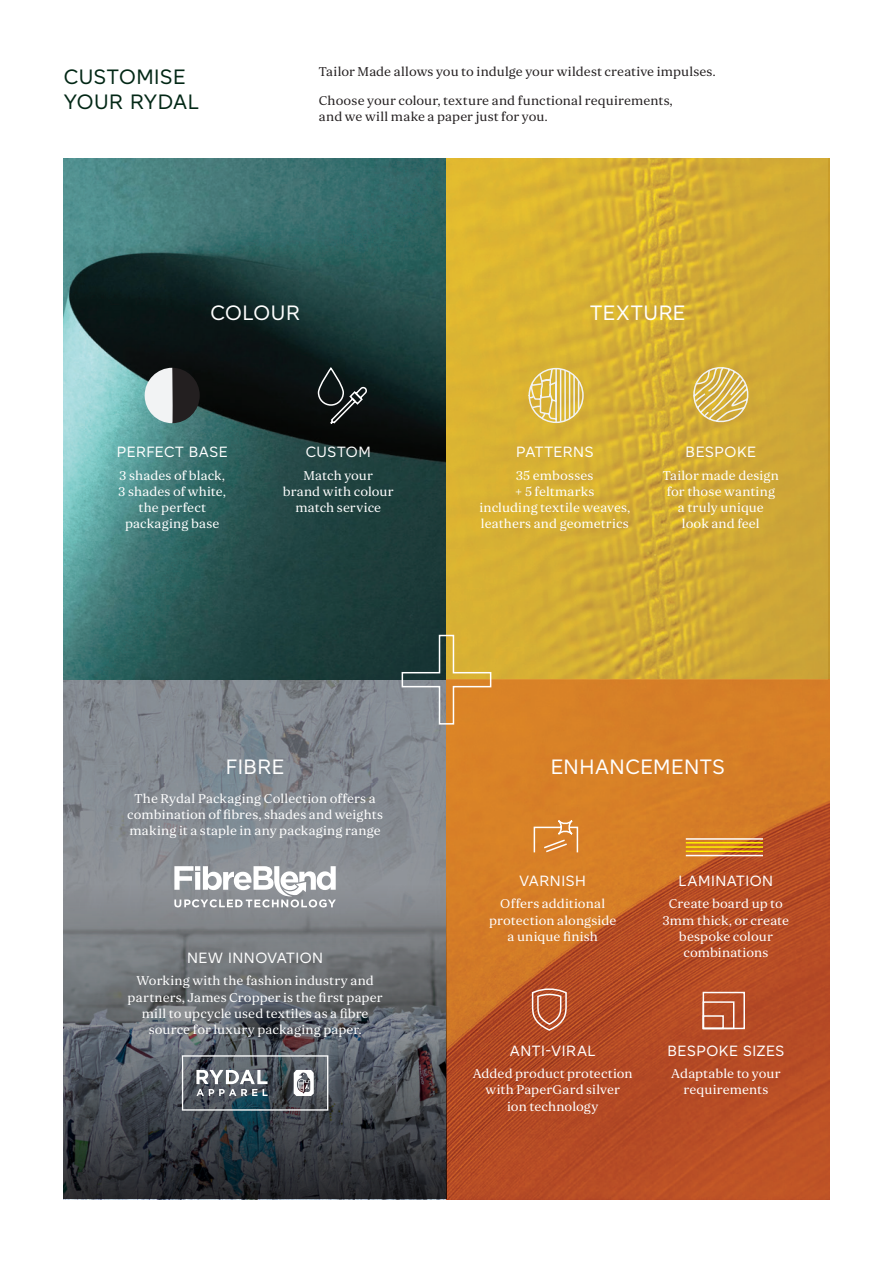
<style>
.page{position:relative;width:893px;height:1263px;background:#fff}
.page>*{position:absolute;margin:0;border:0;box-sizing:border-box;transform-origin:0 0}
.t1{font:21px "Altform";letter-spacing:.025em;color:#fff}
.t2{font:21px/25.2px "Altform";letter-spacing:.03em;color:#022715}
.t3{font:15px "Altform";letter-spacing:.035em;color:#fff}
.t4{font:13.5px/16.2px "Orbikular";letter-spacing:.01em;color:#fff;text-align:center}
.t5{font:13.5px/29px "Orbikular";letter-spacing:.01em;color:#231f20}
</style>
<div class="page">
<img style="left:64px;top:158px;width:765px;height:1041px">
<svg style="left:64px;top:885px;width:383px;height:314px;background:#575b60"></svg>
<svg style="left:174px;top:866px;width:162px;height:41px"></svg>
<svg style="left:446px;top:158px;width:382px;height:522px;background:#d4ad34"></svg>
<svg style="left:401px;top:634px;width:91px;height:91px;background:#9b8553"></svg>
<svg style="left:533px;top:818px;width:46px;height:36px;background:#dd934a"></svg>
<hr style="left:686px;top:838px;width:77px;height:2px;background:#fff">
<hr style="left:686px;top:842px;width:77px;height:1px;background:#fff101">
<hr style="left:686px;top:846px;width:77px;height:2px;background:#fff101">
<hr style="left:686px;top:850px;width:77px;height:2px;background:#fff101">
<hr style="left:686px;top:855px;width:77px;height:1px;background:#fff">
<svg style="left:531px;top:986px;width:37px;height:46px;background:#c06b4c"></svg>
<div style="left:703px;top:1001px;width:31px;height:28px;border:2px solid #fff"></div>
<div style="left:703px;top:992px;width:42px;height:37px;border:2px solid #fff"></div>
<div style="left:703px;top:1015px;width:21px;height:14px;border:2px solid #fff"></div>
<svg style="left:689px;top:363px;width:63px;height:61px;background:#d8b95e"></svg>
<svg style="left:182px;top:1055px;width:146px;height:55px;background:#676f76"></svg>
<svg style="left:317px;top:368px;width:52px;height:57px;background:#242c2c"></svg>
<svg style="left:145px;top:368px;width:55px;height:55px"></svg>
<svg style="left:528px;top:367px;width:56px;height:57px;background:#dfc46a"></svg>
<h1 class="t2" style="left:64px;top:64px;width:137px">CUSTOMISE<br>YOUR RYDAL</h1>
<p class="t5" style="left:319px;top:57px;width:398px">Tailor Made allows you to indulge your wildest creative impulses.<br>Choose your colour, texture and functional requirements,</p>
<p class="t5" style="left:319px;top:102px;width:230px">and we will make a paper just for you.</p>
<h1 class="t1" style="left:210px;top:301px;width:91px">COLOUR</h1>
<h1 class="t1" style="left:590px;top:301px;width:97px">TEXTURE</h1>
<p class="t3" style="left:117px;top:443px;width:112px">PERFECT BASE</p>
<p class="t4" style="left:119px;top:466px;width:109px">3 shades of black,<br>3 shades of white, the perfect packaging base</p>
<p class="t3" style="left:306px;top:443px;width:66px">CUSTOM</p>
<p class="t4" style="left:283px;top:466px;width:112px">Match your<br>brand with colour match service</p>
<p class="t3" style="left:516px;top:443px;width:79px">PATTERNS</p>
<p class="t4" style="left:479px;top:466px;width:152px">35 embosses<br>+ 5 feltmarks<br>including textile weaves, leathers and geometrics</p>
<p class="t3" style="left:686px;top:443px;width:72px">BESPOKE</p>
<p class="t4" style="left:663px;top:466px;width:118px">Tailor made design for those wanting a truly unique look and feel</p>
<h1 class="t1" style="left:226px;top:755px;width:60px">FIBRE</h1>
<p class="t4" style="left:127px;top:789px;width:257px">The Rydal Packaging Collection offers a combination of fibres, shades and weights making it a staple in any packaging range</p>
<p class="t3" style="left:187px;top:949px;width:138px">NEW INNOVATION</p>
<p class="t4" style="left:128px;top:972px;width:256px">Working with the fashion industry and partners, James Cropper is the first paper mill to upcycle used textiles as a fibre source for luxury packaging paper.</p>
<h1 class="t1" style="left:551px;top:755px;width:176px">ENHANCEMENTS</h1>
<p class="t3" style="left:520px;top:872px;width:68px">VARNISH</p>
<p class="t4" style="left:489px;top:895px;width:129px">Offers additional protection alongside a unique finish</p>
<p class="t3" style="left:679px;top:872px;width:96px">LAMINATION</p>
<p class="t4" style="left:663px;top:895px;width:128px">Create board up to<br>3mm thick, or create bespoke colour combinations</p>
<p class="t3" style="left:510px;top:1042px;width:87px">ANTI-VIRAL</p>
<p class="t4" style="left:473px;top:1065px;width:162px">Added product protection with PaperGard silver<br>ion technology</p>
<p class="t3" style="left:667px;top:1042px;width:118px">BESPOKE SIZES</p>
<p class="t4" style="left:671px;top:1065px;width:111px">Adaptable to your requirements</p>
</div>
